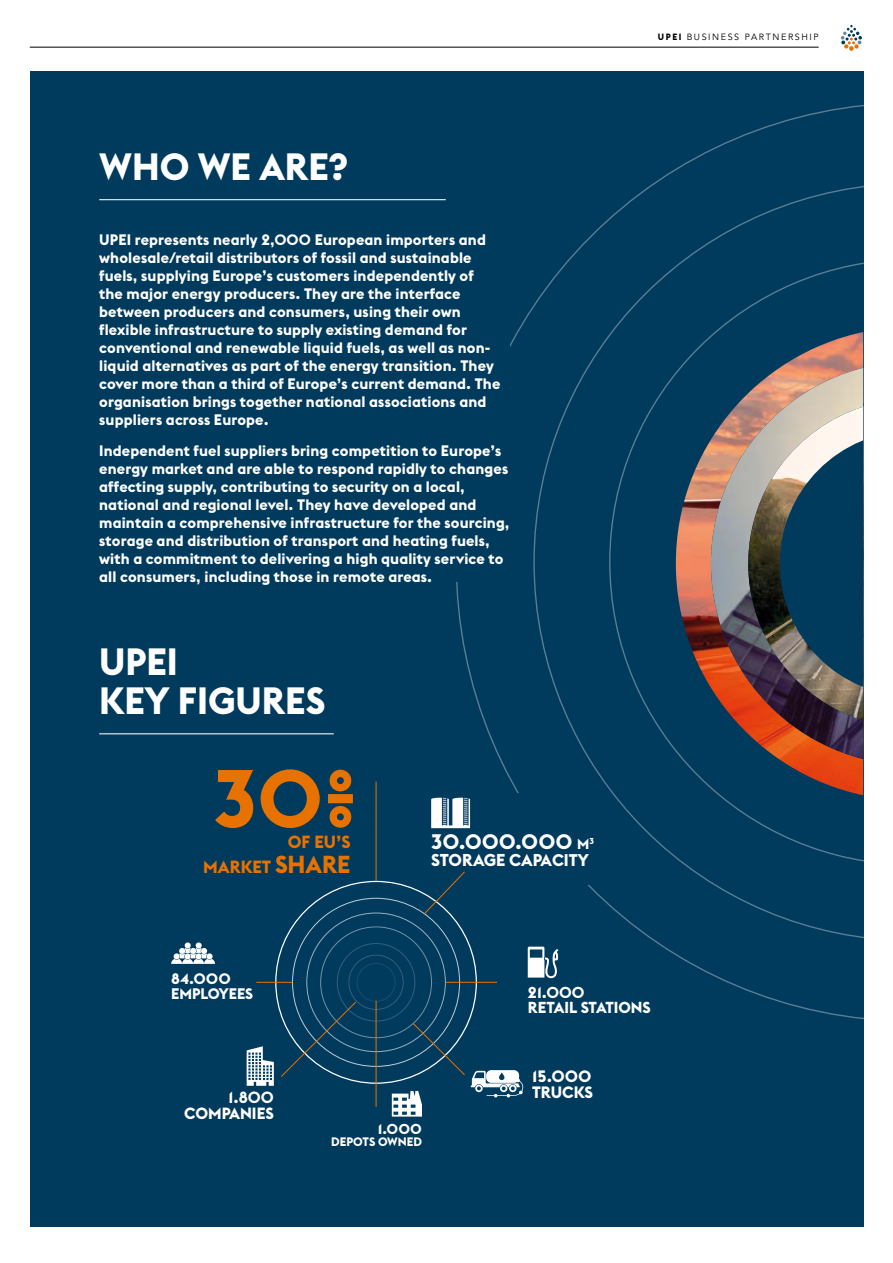
<style>
.page{position:relative;width:893px;height:1263px;background:#fff}
.page>*{position:absolute;margin:0;border:0;box-sizing:border-box;transform-origin:0 0}
.t1{font:700 80.85px "Euclid Flex";color:#e87200}
.Titre_01{font:700 37.5px/39px "Euclid Flex";color:#fff}
.t2{font:700 20.7px "Euclid Flex";color:#fff}
.t3{font:700 17.4px/24.3px "Euclid Flex";color:#e87200;text-align:right}
.t4{font:700 16.95px "Euclid Flex";color:#fff}
.t5{font:700 16.2px/15.9px "Euclid Flex";color:#fff}
.t6{font:700 16.05px/15.8px "Euclid Flex";color:#fff;text-align:right}
.t7{font:700 15.75px/15.5px "Euclid Flex";color:#fff}
.t8{font:700 15.15px/14.9px "Euclid Flex";color:#fff}
.Intro_01{font:700 15px/18px "Euclid Flex";letter-spacing:.01em;color:#fff}
.t9{font:700 14.25px "Euclid Flex";color:#fff}
.t10{font:700 12.15px "Euclid Flex";color:#fff}
.t11{font:9px "Avenir LT Std";letter-spacing:.175em;color:#000}
.s1{font-family:"Euclid Flex";font-weight:700}
.s2{font-size:24.3px}
.s3{font-size:14.55px}
.s4{font-size:16.65px}
</style>
<div class="page">
<hr style="left:30px;top:47px;width:789px;height:1px;background:#000">
<svg style="left:841px;top:25px;width:21px;height:26px"></svg>
<div style="left:30px;top:72px;width:833px;height:1155px;background:#003a5d"></div>
<hr style="left:99px;top:733px;width:235px;height:1px;background:#fff">
<svg style="left:456px;top:105px;width:407px;height:917px"></svg>
<svg style="left:533px;top:183px;width:330px;height:758px"></svg>
<svg style="left:609px;top:259px;width:254px;height:606px"></svg>
<div style="left:412px;top:793px;width:193px;height:91px;background:#003a5d"></div>
<div style="left:337px;top:943px;width:78px;height:78px;border:1px solid #fff;border-radius:50%"></div>
<div style="left:348px;top:955px;width:56px;height:55px;border:1px solid #fff;border-radius:50%"></div>
<div style="left:357px;top:963px;width:38px;height:39px;border:1px solid #fff;border-radius:50%"></div>
<svg style="left:280px;top:1000px;width:77px;height:78px"></svg>
<svg style="left:423px;top:871px;width:43px;height:44px"></svg>
<hr style="left:376px;top:1001px;width:1px;height:106px;background:#e87200">
<hr style="left:376px;top:781px;width:1px;height:100px;background:#e87200">
<hr style="left:445px;top:982px;width:52px;height:1px;background:#e87200">
<hr style="left:256px;top:982px;width:36px;height:1px;background:#e87200">
<svg style="left:247px;top:1046px;width:27px;height:40px"></svg>
<svg style="left:171px;top:942px;width:44px;height:22px"></svg>
<svg style="left:431px;top:798px;width:39px;height:30px"></svg>
<svg style="left:392px;top:1022px;width:131px;height:94px"></svg>
<svg style="left:528px;top:947px;width:30px;height:31px"></svg>
<div style="left:99px;top:150px;width:411px;height:432px;background:#003a5d"></div>
<hr style="left:99px;top:199px;width:347px;height:1px;background:#fff">
<p class="t11" style="left:658px;top:32px;width:162px"><span class="s1">UPEI</span> BUSINESS PARTNERSHIP</p>
<p class="Titre_01" style="left:99px;top:148px;width:250px">WHO WE ARE?</p>
<p class="Intro_01" style="left:99px;top:231px;width:403px">UPEI represents nearly 2,000 European importers and wholesale/retail distributors of fossil and sustainable fuels, supplying Europe’s customers independently of the major energy producers. They are the interface between producers and consumers, using their own flexible infrastructure to supply existing demand for conventional and renewable liquid fuels, as well as non&shy;liquid alternatives as part of the energy transition. They cover more than a third of Europe’s current demand. The organisation brings together national associations and suppliers across Europe.</p>
<p class="Intro_01" style="left:99px;top:442px;width:412px">Independent fuel suppliers bring competition to Europe’s energy market and are able to respond rapidly to changes affecting supply, contributing to security on a local, national and regional level. They have developed and maintain a comprehensive infrastructure for the sourcing, storage and distribution of transport and heating fuels, with a commitment to delivering a high quality service to all consumers, including those in remote areas.</p>
<p class="Titre_01" style="left:99px;top:643px;width:228px">UPEI<br>KEY FIGURES</p>
<p class="t1" style="left:213px;top:752px;width:146px">30%</p>
<p class="t3" style="left:203px;top:830px;width:149px">OF EU’S<br>MARKET <span class="s2">SHARE</span></p>
<p class="t2" style="left:431px;top:830px;width:164px">30.000.000 <span class="s3">M</span><sup>3</sup></p>
<p class="t4" style="left:431px;top:850px;width:159px">STORAGE CAPA<span class="s4">CITY</span></p>
<p class="t8" style="left:171px;top:972px;width:83px">84.000<br>EMPLOYEES</p>
<p class="t6" style="left:184px;top:1090px;width:91px">1.800<br>COMPANIES</p>
<p class="t9" style="left:378px;top:1121px;width:46px">1.000</p>
<p class="t10" style="left:331px;top:1134px;width:92px">DEPOTS OWNED</p>
<p class="t7" style="left:528px;top:984px;width:124px">21.000<br>RETAIL STATIONS</p>
<p class="t5" style="left:532px;top:1068px;width:62px">15.000<br>TRUCKS</p>
</div>
